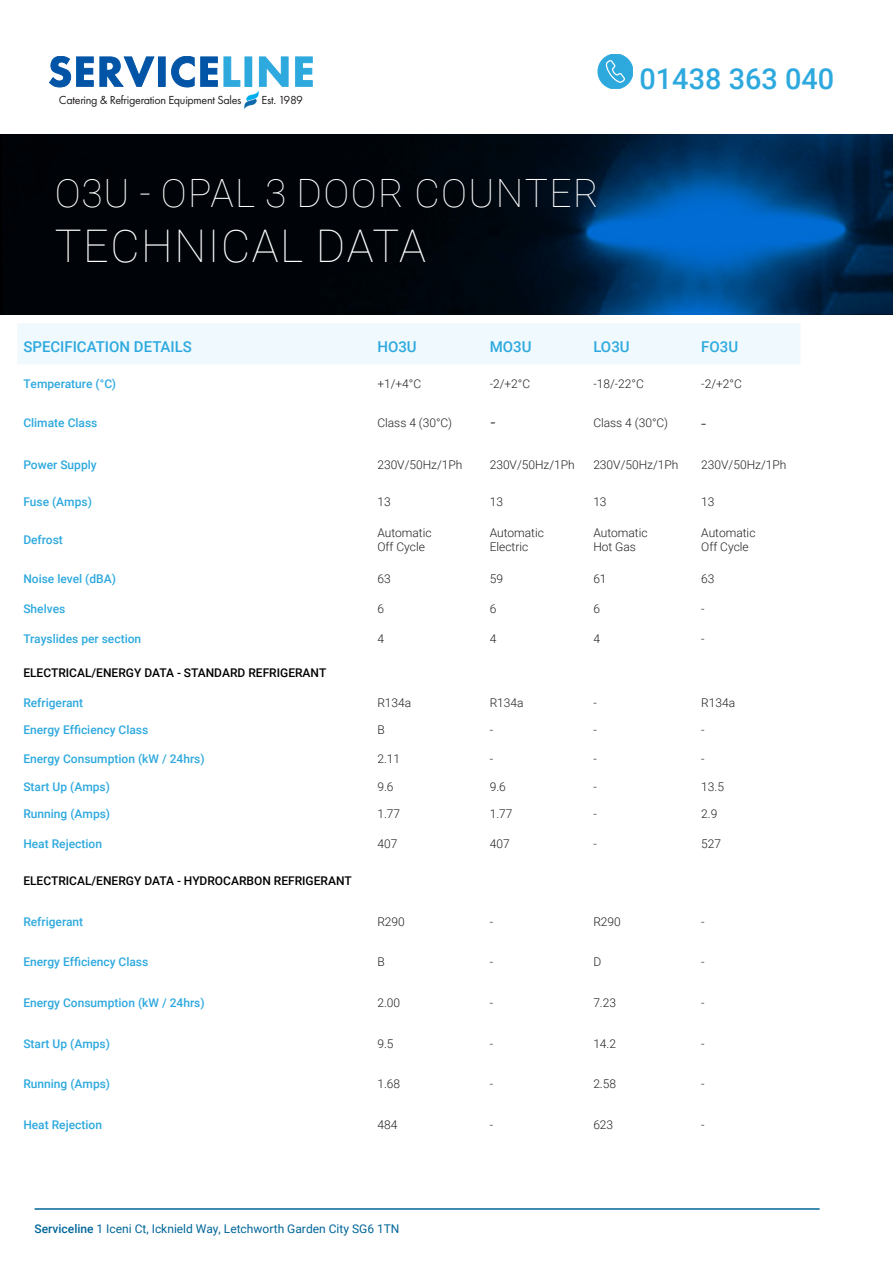
<style>
.page{position:relative;width:893px;height:1263px;background:#fff}
.page>*{position:absolute;margin:0;border:0;box-sizing:border-box;transform-origin:0 0}
.t1{font:100 45px "Roboto";letter-spacing:.035em;color:#fff}
.t2{font:100 39px "Roboto";letter-spacing:.035em;color:#fff}
.t3{font:500 28.8px "Roboto";color:#2ea9de}
.t4{font:18px "Minion Pro";color:#231f20}
.t5{font:300 18px "Roboto";color:#231f20}
.t6{font:500 15px "Roboto";color:#2ea9de}
.t7{font:12.15px "Futura PT";letter-spacing:-.025em;color:#231f20}
.t8{font:300 12px "Roboto";color:#231f20}
.t9{font:500 12px "Roboto";color:#2ea9de}
.t10{font:500 12px "Roboto";color:#000}
.t11{font:12px "Roboto";color:#069}
.s1{font-weight:500}
</style>
<div class="page">
<img style="left:0;top:134px;width:893px;height:181px">
<svg style="left:49px;top:56px;width:45px;height:31px"></svg>
<svg style="left:100px;top:57px;width:54px;height:30px"></svg>
<div style="left:158px;top:57px;width:7px;height:29px;background:#0154a6"></div>
<svg style="left:171px;top:56px;width:23px;height:31px"></svg>
<svg style="left:200px;top:57px;width:18px;height:30px"></svg>
<svg style="left:295px;top:57px;width:17px;height:30px"></svg>
<svg style="left:224px;top:57px;width:64px;height:52px"></svg>
<div style="left:598px;top:54px;width:35px;height:35px;background:#2ea9de;border:1px solid #2ea9de;border-radius:50%"></div>
<svg style="left:606px;top:60px;width:19px;height:23px"></svg>
<hr style="left:35px;top:1208px;width:785px;height:2px;background:#069">
<div style="left:18px;top:323px;width:782px;height:41px;background:#f0f9fd"></div>
<p class="t7" style="left:59px;top:93px;width:184px">Catering &amp; Refrigeration Equipment Sales</p>
<p class="t7" style="left:262px;top:93px;width:43px">Est. 1989</p>
<p class="t2" style="left:55px;top:166px;width:545px">O3U - OPAL 3 DOOR COUNTER</p>
<p class="t1" style="left:55px;top:215px;width:373px">TECHNICAL DATA</p>
<p class="t3" style="left:639px;top:59px;width:196px">01438 363 040</p>
<p class="t6" style="left:23px;top:336px;width:170px">SPECIFICATION DETAILS</p>
<p class="t6" style="left:377px;top:336px;width:41px">HO3U</p>
<p class="t6" style="left:490px;top:336px;width:43px">MO3U</p>
<p class="t6" style="left:593px;top:336px;width:38px">LO3U</p>
<p class="t6" style="left:701px;top:336px;width:38px">FO3U</p>
<p class="t9" style="left:23px;top:375px;width:94px">Temperature (°C)</p>
<p class="t8" style="left:377px;top:375px;width:45px">+1/+4°C</p>
<p class="t8" style="left:490px;top:375px;width:42px">-2/+2°C</p>
<p class="t8" style="left:593px;top:375px;width:52px">-18/-22°C</p>
<p class="t8" style="left:701px;top:375px;width:42px">-2/+2°C</p>
<p class="t9" style="left:23px;top:414px;width:76px">Climate Class</p>
<p class="t8" style="left:377px;top:414px;width:76px">Class 4 (30°C)</p>
<p class="t4" style="left:490px;top:410px;width:8px">-</p>
<p class="t8" style="left:593px;top:414px;width:76px">Class 4 (30°C)</p>
<p class="t5" style="left:701px;top:411px;width:7px">-</p>
<p class="t9" style="left:23px;top:457px;width:75px">Power Supply</p>
<p class="t8" style="left:377px;top:457px;width:87px">230V/50Hz/1Ph</p>
<p class="t8" style="left:490px;top:457px;width:87px">230V/50Hz/1Ph</p>
<p class="t8" style="left:593px;top:457px;width:87px">230V/50Hz/1Ph</p>
<p class="t8" style="left:701px;top:457px;width:87px">230V/50Hz/1Ph</p>
<p class="t9" style="left:23px;top:493px;width:70px">Fuse (Amps)</p>
<p class="t8" style="left:377px;top:493px;width:15px">13</p>
<p class="t8" style="left:490px;top:493px;width:15px">13</p>
<p class="t8" style="left:593px;top:493px;width:15px">13</p>
<p class="t8" style="left:701px;top:493px;width:15px">13</p>
<p class="t9" style="left:23px;top:531px;width:41px">Defrost</p>
<p class="t8" style="left:377px;top:524px;width:56px">Automatic</p>
<p class="t8" style="left:377px;top:539px;width:49px">Off Cycle</p>
<p class="t8" style="left:490px;top:524px;width:56px">Automatic</p>
<p class="t8" style="left:490px;top:539px;width:40px">Electric</p>
<p class="t8" style="left:593px;top:524px;width:56px">Automatic</p>
<p class="t8" style="left:593px;top:539px;width:44px">Hot Gas</p>
<p class="t8" style="left:701px;top:524px;width:56px">Automatic</p>
<p class="t8" style="left:701px;top:539px;width:49px">Off Cycle</p>
<p class="t9" style="left:23px;top:570px;width:94px">Noise level (dBA)</p>
<p class="t8" style="left:377px;top:570px;width:15px">63</p>
<p class="t8" style="left:490px;top:570px;width:15px">59</p>
<p class="t8" style="left:593px;top:570px;width:15px">61</p>
<p class="t8" style="left:701px;top:570px;width:15px">63</p>
<p class="t9" style="left:23px;top:600px;width:43px">Shelves</p>
<p class="t8" style="left:377px;top:600px;width:8px">6</p>
<p class="t8" style="left:490px;top:600px;width:8px">6</p>
<p class="t8" style="left:593px;top:600px;width:8px">6</p>
<p class="t8" style="left:701px;top:600px;width:5px">-</p>
<p class="t9" style="left:23px;top:631px;width:119px">Trayslides per section</p>
<p class="t8" style="left:377px;top:631px;width:8px">4</p>
<p class="t8" style="left:490px;top:631px;width:8px">4</p>
<p class="t8" style="left:593px;top:631px;width:8px">4</p>
<p class="t8" style="left:701px;top:631px;width:5px">-</p>
<p class="t10" style="left:23px;top:664px;width:305px">ELECTRICAL/ENERGY DATA - STANDARD REFRIGERANT</p>
<p class="t9" style="left:23px;top:694px;width:61px">Refrigerant</p>
<p class="t8" style="left:377px;top:694px;width:35px">R134a</p>
<p class="t8" style="left:490px;top:694px;width:35px">R134a</p>
<p class="t8" style="left:593px;top:694px;width:5px">-</p>
<p class="t8" style="left:701px;top:694px;width:35px">R134a</p>
<p class="t9" style="left:23px;top:722px;width:126px">Energy Efficiency Class</p>
<p class="t8" style="left:377px;top:722px;width:9px">B</p>
<p class="t8" style="left:490px;top:722px;width:5px">-</p>
<p class="t8" style="left:593px;top:722px;width:5px">-</p>
<p class="t8" style="left:701px;top:722px;width:5px">-</p>
<p class="t9" style="left:23px;top:750px;width:183px">Energy Consumption (kW / 24hrs)</p>
<p class="t8" style="left:377px;top:750px;width:24px">2.11</p>
<p class="t8" style="left:490px;top:750px;width:5px">-</p>
<p class="t8" style="left:593px;top:750px;width:5px">-</p>
<p class="t8" style="left:701px;top:750px;width:5px">-</p>
<p class="t9" style="left:23px;top:779px;width:88px">Start Up (Amps)</p>
<p class="t8" style="left:377px;top:779px;width:18px">9.6</p>
<p class="t8" style="left:490px;top:779px;width:18px">9.6</p>
<p class="t8" style="left:593px;top:779px;width:5px">-</p>
<p class="t8" style="left:701px;top:779px;width:24px">13.5</p>
<p class="t9" style="left:23px;top:805px;width:88px">Running (Amps)</p>
<p class="t8" style="left:377px;top:805px;width:24px">1.77</p>
<p class="t8" style="left:490px;top:805px;width:24px">1.77</p>
<p class="t8" style="left:593px;top:805px;width:5px">-</p>
<p class="t8" style="left:701px;top:805px;width:18px">2.9</p>
<p class="t9" style="left:23px;top:836px;width:80px">Heat Rejection</p>
<p class="t8" style="left:377px;top:836px;width:21px">407</p>
<p class="t8" style="left:490px;top:836px;width:21px">407</p>
<p class="t8" style="left:593px;top:836px;width:5px">-</p>
<p class="t8" style="left:701px;top:836px;width:21px">527</p>
<p class="t10" style="left:23px;top:872px;width:330px">ELECTRICAL/ENERGY DATA - HYDROCARBON REFRIGERANT</p>
<p class="t9" style="left:23px;top:913px;width:61px">Refrigerant</p>
<p class="t8" style="left:377px;top:913px;width:29px">R290</p>
<p class="t8" style="left:490px;top:913px;width:5px">-</p>
<p class="t8" style="left:593px;top:913px;width:29px">R290</p>
<p class="t8" style="left:701px;top:913px;width:5px">-</p>
<p class="t9" style="left:23px;top:954px;width:126px">Energy Efficiency Class</p>
<p class="t8" style="left:377px;top:954px;width:9px">B</p>
<p class="t8" style="left:490px;top:954px;width:5px">-</p>
<p class="t8" style="left:593px;top:954px;width:9px">D</p>
<p class="t8" style="left:701px;top:954px;width:5px">-</p>
<p class="t9" style="left:23px;top:994px;width:183px">Energy Consumption (kW / 24hrs)</p>
<p class="t8" style="left:377px;top:994px;width:24px">2.00</p>
<p class="t8" style="left:490px;top:994px;width:5px">-</p>
<p class="t8" style="left:593px;top:994px;width:24px">7.23</p>
<p class="t8" style="left:701px;top:994px;width:5px">-</p>
<p class="t9" style="left:23px;top:1035px;width:88px">Start Up (Amps)</p>
<p class="t8" style="left:377px;top:1035px;width:18px">9.5</p>
<p class="t8" style="left:490px;top:1035px;width:5px">-</p>
<p class="t8" style="left:593px;top:1035px;width:24px">14.2</p>
<p class="t8" style="left:701px;top:1035px;width:5px">-</p>
<p class="t9" style="left:23px;top:1075px;width:88px">Running (Amps)</p>
<p class="t8" style="left:377px;top:1075px;width:24px">1.68</p>
<p class="t8" style="left:490px;top:1075px;width:5px">-</p>
<p class="t8" style="left:593px;top:1075px;width:24px">2.58</p>
<p class="t8" style="left:701px;top:1075px;width:5px">-</p>
<p class="t9" style="left:23px;top:1116px;width:80px">Heat Rejection</p>
<p class="t8" style="left:377px;top:1116px;width:21px">484</p>
<p class="t8" style="left:490px;top:1116px;width:5px">-</p>
<p class="t8" style="left:593px;top:1116px;width:21px">623</p>
<p class="t8" style="left:701px;top:1116px;width:5px">-</p>
<p class="t11" style="left:35px;top:1220px;width:366px"><span class="s1">Serviceline</span> 1 Iceni Ct, Icknield Way, Letchworth Garden City SG6 1TN</p>
</div>
